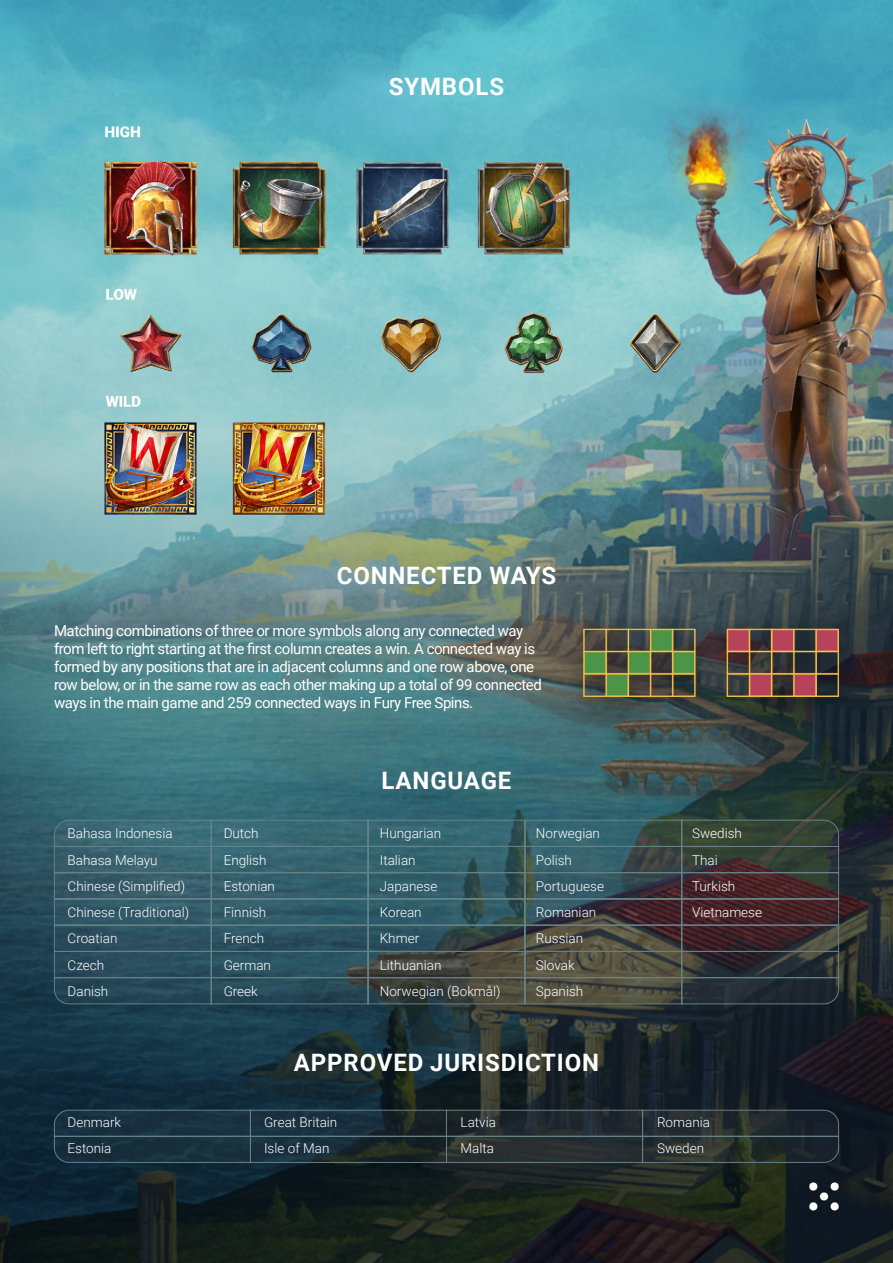
<style>
.page{position:relative;width:893px;height:1263px;background:#fff}
.page>*{position:absolute;margin:0;border:0;box-sizing:border-box;transform-origin:0 0}
.t1{font:700 24px "Roboto";letter-spacing:.035em;color:#fff}
.t2{font:15px/18px "Roboto";letter-spacing:-.03em;color:#fff}
.t3{font:300 13.5px/26.2px "Roboto";color:#fff}
</style>
<div class="page">
<img style="left:0;top:0;width:893px;height:1263px">
<svg style="left:54px;top:819px;width:785px;height:186px;background:#395056"></svg>
<svg style="left:54px;top:1109px;width:785px;height:54px;background:#233238"></svg>
<img style="left:550px;top:600px;width:325px;height:138px">
<h1 class="t1" style="left:389px;top:69px;width:117px">SYMBOLS</h1>
<h1 class="t1" style="left:337px;top:558px;width:221px">CONNECTED WAYS</h1>
<p class="t2" style="left:54px;top:621px;width:489px">Matching combinations of three or more symbols along any connected way from left to right starting at the first column creates a win. A connected way is formed by any positions that are in adjacent columns and one row above, one row below, or in the same row as each other making up a total of 99 connected ways in the main game and 259 connected ways in Fury Free Spins.</p>
<h1 class="t1" style="left:382px;top:764px;width:131px">LANGUAGE</h1>
<p class="t3" style="left:68px;top:820px;width:123px">Bahasa Indonesia<br>Bahasa Melayu<br>Chinese (Simplified)<br>Chinese (Traditional)<br>Croatian<br>Czech<br>Danish</p>
<p class="t3" style="left:224px;top:820px;width:53px">Dutch<br>English<br>Estonian<br>Finnish<br>French<br>German<br>Greek</p>
<p class="t3" style="left:380px;top:820px;width:122px">Hungarian<br>Italian<br>Japanese<br>Korean<br>Khmer<br>Lithuanian<br>Norwegian (Bokmål)</p>
<p class="t3" style="left:536px;top:820px;width:70px">Norwegian<br>Polish<br>Portuguese<br>Romanian<br>Russian<br>Slovak<br>Spanish</p>
<p class="t3" style="left:692px;top:820px;width:72px">Swedish<br>Thai<br>Turkish<br>Vietnamese</p>
<h1 class="t1" style="left:294px;top:1046px;width:307px">APPROVED JURISDICTION</h1>
<p class="t3" style="left:68px;top:1108px;width:55px">Denmark<br>Estonia</p>
<p class="t3" style="left:264px;top:1108px;width:75px">Great Britain<br>Isle of Man</p>
<p class="t3" style="left:461px;top:1108px;width:37px">Latvia<br>Malta</p>
<p class="t3" style="left:657px;top:1108px;width:55px">Romania<br>Sweden</p>
</div>
